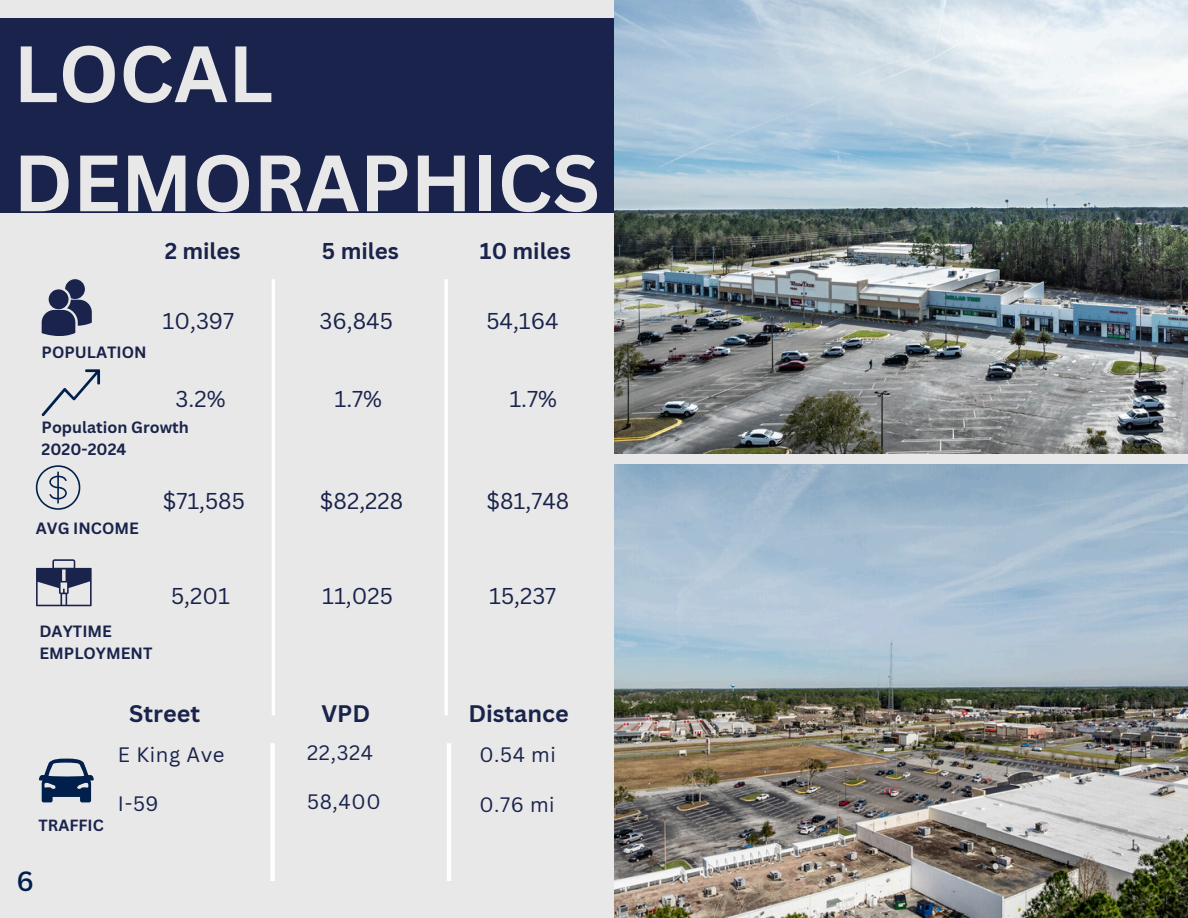
<style>
.page{position:relative;width:1188px;height:918px;background:#e8e8e8}
.page>*{position:absolute;margin:0;border:0;box-sizing:border-box;transform-origin:0 0}
.t1{font:700 78px/109.2px "Canva Sans";color:#e8e8e8}
.t2{font:500 27px "Canva Sans";color:#00204b}
.t3{font:700 23.25px "Canva Sans";color:#19234b}
.t4{font:22.35px "Canva Sans";color:#19234b}
.t5{font:700 22.35px "Canva Sans";color:#19234b}
.t6{font:20.25px "Canva Sans";letter-spacing:.03em;color:#19234b}
.t7{font:700 15.9px/21.9px "Canva Sans";color:#19234b}
.t8{font:700 15.75px "Canva Sans";color:#19234b}
</style>
<div class="page">
<img style="left:614px;top:0;width:574px;height:453px">
<img style="left:614px;top:465px;width:574px;height:453px">
<div style="left:0;top:18px;width:614px;height:194px;background:#19234b"></div>
<svg style="left:36px;top:559px;width:56px;height:47px"></svg>
<svg style="left:42px;top:279px;width:50px;height:57px"></svg>
<svg style="left:36px;top:465px;width:44px;height:45px"></svg>
<hr style="left:272px;top:279px;width:3px;height:436px;background:#fff">
<hr style="left:444px;top:279px;width:4px;height:436px;background:#fff">
<svg style="left:39px;top:759px;width:55px;height:43px"></svg>
<div style="left:270px;top:743px;width:5px;height:138px;background:#fff"></div>
<hr style="left:447px;top:743px;width:4px;height:138px;background:#fff">
<svg style="left:42px;top:369px;width:58px;height:47px"></svg>
<h2 class="t1" style="left:14px;top:17px;width:588px">LOCAL<br>DEMORAPHICS</h2>
<h1 class="t5" style="left:165px;top:235px;width:77px">2 miles</h1>
<p class="t5" style="left:322px;top:235px;width:78px">5 miles</p>
<h3 class="t5" style="left:480px;top:235px;width:92px">10 miles</h3>
<p class="t7" style="left:42px;top:341px;width:106px">POPULATION</p>
<p class="t4" style="left:163px;top:305px;width:73px">10,397</p>
<h4 class="t4" style="left:320px;top:305px;width:75px">36,845</h4>
<p class="t4" style="left:486px;top:305px;width:74px">54,164</p>
<h6 class="t4" style="left:176px;top:384px;width:51px">3.2%</h6>
<p class="t4" style="left:335px;top:384px;width:49px">1.7%</p>
<h4 class="t4" style="left:509px;top:384px;width:49px">1.7%</h4>
<h4 class="t7" style="left:42px;top:416px;width:149px">Population Growth</h4>
<h4 class="t7" style="left:42px;top:438px;width:86px">2020-2024</h4>
<h4 class="t7" style="left:36px;top:517px;width:105px">AVG INCOME</h4>
<p class="t4" style="left:163px;top:486px;width:84px">$71,585</p>
<p class="t4" style="left:320px;top:486px;width:85px">$82,228</p>
<h4 class="t4" style="left:486px;top:486px;width:84px">$81,748</h4>
<h6 class="t7" style="left:40px;top:620px;width:114px">DAYTIME<br>EMPLOYMENT</h6>
<h6 class="t4" style="left:171px;top:581px;width:60px">5,201</h6>
<h3 class="t4" style="left:322px;top:581px;width:72px">11,025</h3>
<p class="t4" style="left:489px;top:581px;width:69px">15,237</p>
<h5 class="t8" style="left:39px;top:814px;width:67px">TRAFFIC</h5>
<h5 class="t2" style="left:17px;top:862px;width:19px">6</h5>
<h6 class="t3" style="left:129px;top:697px;width:72px">Street</h6>
<p class="t6" style="left:118px;top:740px;width:108px">E King Ave</p>
<p class="t6" style="left:118px;top:790px;width:42px">I-59</p>
<h4 class="t3" style="left:321px;top:697px;width:50px">VPD</h4>
<h4 class="t3" style="left:468px;top:697px;width:102px">Distance</h4>
<p class="t6" style="left:307px;top:738px;width:67px">22,324</p>
<p class="t6" style="left:307px;top:788px;width:75px">58,400</p>
<h3 class="t6" style="left:479px;top:741px;width:78px">0.54 mi</h3>
<h3 class="t6" style="left:479px;top:790px;width:77px">0.76 mi</h3>
</div>
